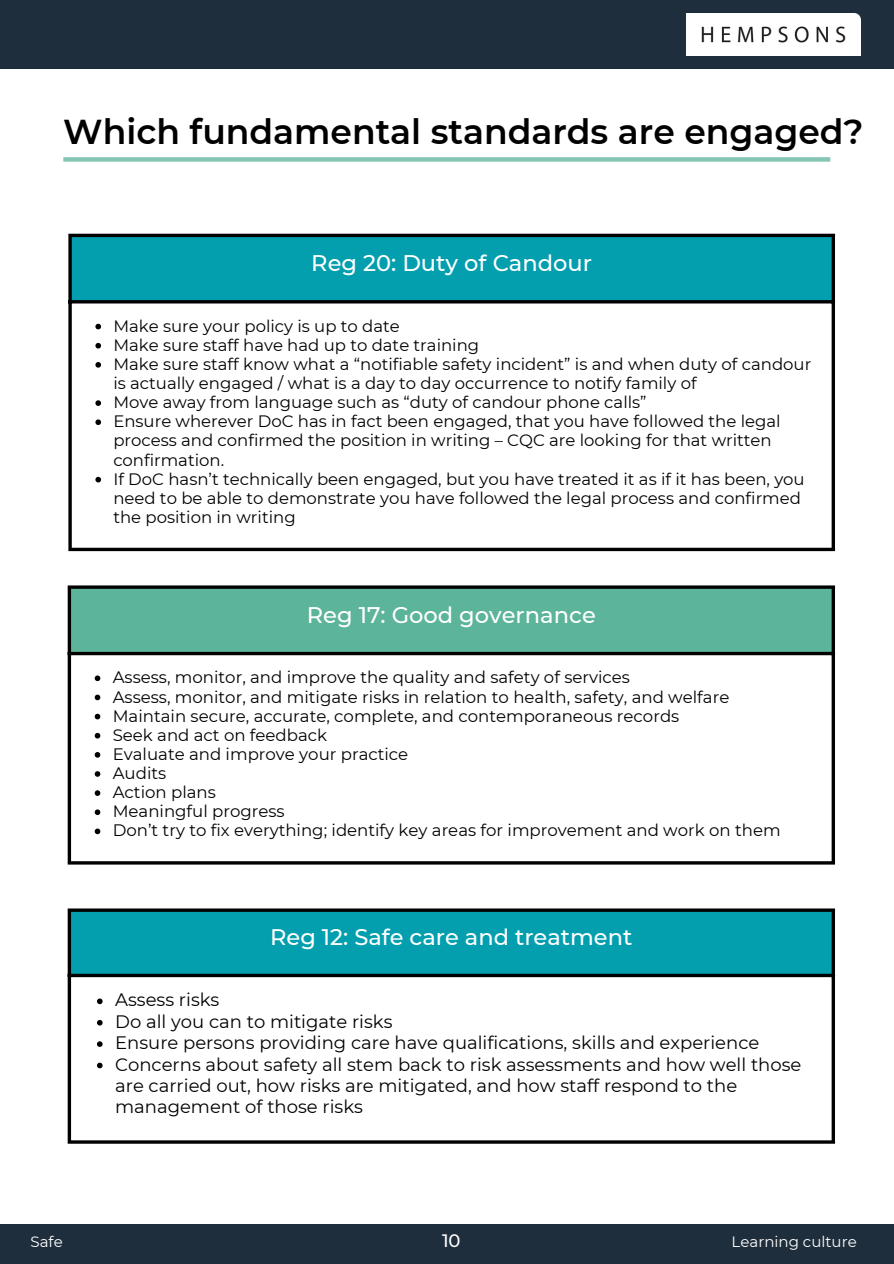
<style>
.page{position:relative;width:894px;height:1264px;background:#fff}
.page>*{position:absolute;margin:0;border:0;box-sizing:border-box;transform-origin:0 0}
.t1{font:600 34.5px "Montserrat";color:#000}
.t2{font:500 22.5px "Montserrat";color:#fff}
.t3{font:18px/21.3px "Montserrat";color:#000}
.t4{font:500 18px "Montserrat";color:#fff}
.t5{font:16.5px/19.2px "Montserrat";color:#000}
.t6{font:15px "Montserrat";color:#fff}
</style>
<div class="page">
<div style="left:70px;top:235px;width:763px;height:67px;background:#049faf"></div>
<svg style="left:95px;top:324px;width:6px;height:5px"></svg>
<svg style="left:95px;top:343px;width:6px;height:5px"></svg>
<svg style="left:95px;top:362px;width:6px;height:5px"></svg>
<svg style="left:95px;top:400px;width:6px;height:6px"></svg>
<svg style="left:95px;top:419px;width:6px;height:6px"></svg>
<svg style="left:95px;top:477px;width:6px;height:5px"></svg>
<svg style="left:68px;top:237px;width:4px;height:310px"></svg>
<hr style="left:831px;top:237px;width:3px;height:310px;background:#000">
<hr style="left:68px;top:234px;width:766px;height:3px;background:#000">
<hr style="left:68px;top:300px;width:766px;height:3px;background:#000">
<svg style="left:68px;top:547px;width:766px;height:4px;background:#2f2f2f"></svg>
<div style="left:0;top:1224px;width:893px;height:39px;background:#1f2e3c"></div>
<div style="left:0;top:0;width:893px;height:69px;background:#1f2e3c"></div>
<img style="left:686px;top:13px;width:173px;height:42px">
<div style="left:69px;top:587px;width:764px;height:67px;background:#5cb49b"></div>
<svg style="left:95px;top:675px;width:5px;height:6px"></svg>
<svg style="left:95px;top:694px;width:5px;height:6px"></svg>
<svg style="left:95px;top:713px;width:5px;height:6px"></svg>
<svg style="left:95px;top:733px;width:5px;height:5px"></svg>
<svg style="left:95px;top:752px;width:5px;height:5px"></svg>
<svg style="left:95px;top:771px;width:5px;height:5px"></svg>
<svg style="left:95px;top:790px;width:5px;height:6px"></svg>
<svg style="left:95px;top:809px;width:5px;height:6px"></svg>
<svg style="left:95px;top:828px;width:5px;height:6px"></svg>
<hr style="left:68px;top:589px;width:3px;height:272px;background:#000">
<hr style="left:831px;top:589px;width:3px;height:272px;background:#000">
<svg style="left:68px;top:585px;width:766px;height:4px;background:#202423"></svg>
<hr style="left:68px;top:652px;width:766px;height:3px;background:#000">
<hr style="left:68px;top:861px;width:766px;height:3px;background:#000">
<div style="left:69px;top:909px;width:764px;height:66px;background:#049faf"></div>
<svg style="left:97px;top:998px;width:6px;height:6px"></svg>
<svg style="left:97px;top:1019px;width:6px;height:6px"></svg>
<svg style="left:97px;top:1041px;width:6px;height:5px"></svg>
<svg style="left:97px;top:1062px;width:6px;height:6px"></svg>
<hr style="left:68px;top:911px;width:3px;height:229px;background:#000">
<hr style="left:831px;top:911px;width:3px;height:229px;background:#000">
<hr style="left:68px;top:908px;width:766px;height:3px;background:#000">
<svg style="left:71px;top:973px;width:761px;height:4px;background:#001e21"></svg>
<hr style="left:68px;top:1140px;width:766px;height:3px;background:#000">
<div style="left:63px;top:157px;width:767px;height:5px;background:#84c6b4"></div>
<p class="t1" style="left:63px;top:111px;width:801px">Which fundamental standards are engaged?</p>
<p class="t2" style="left:311px;top:249px;width:282px">Reg 20: Duty of Candour</p>
<h1 class="t5" style="left:113px;top:316px;width:288px">Make sure your policy is up to date</h1>
<p class="t5" style="left:113px;top:335px;width:367px">Make sure staff have had up to date training</p>
<p class="t5" style="left:113px;top:354px;width:699px">Make sure staff know what a “notifiable safety incident” is and when duty of candour is actually engaged / what is a day to day occurrence to notify family of</p>
<p class="t5" style="left:113px;top:392px;width:534px">Move away from language such as “duty of candour phone calls”</p>
<p class="t5" style="left:113px;top:412px;width:668px">Ensure wherever DoC has in fact been engaged, that you have followed the legal process and confirmed the position in writing – CQC are looking for that written confirmation.</p>
<p class="t5" style="left:113px;top:469px;width:692px">If DoC hasn’t technically been engaged, but you have treated it as if it has been, you need to be able to demonstrate you have followed the legal process and confirmed the position in writing</p>
<p class="t2" style="left:307px;top:601px;width:290px">Reg 17: Good governance</p>
<p class="t5" style="left:113px;top:668px;width:518px">Assess, monitor, and improve the quality and safety of services</p>
<p class="t5" style="left:113px;top:687px;width:618px">Assess, monitor, and mitigate risks in relation to health, safety, and welfare</p>
<p class="t5" style="left:113px;top:706px;width:568px">Maintain secure, accurate, complete, and contemporaneous records</p>
<p class="t5" style="left:113px;top:725px;width:216px">Seek and act on feedback</p>
<p class="t5" style="left:113px;top:744px;width:297px">Evaluate and improve your practice</p>
<p class="t5" style="left:113px;top:763px;width:55px">Audits</p>
<p class="t5" style="left:113px;top:782px;width:105px">Action plans</p>
<p class="t5" style="left:113px;top:801px;width:173px">Meaningful progress</p>
<p class="t5" style="left:113px;top:821px;width:669px">Don’t try to fix everything; identify key areas for improvement and work on them</p>
<p class="t2" style="left:270px;top:922px;width:363px">Reg 12: Safe care and treatment</p>
<p class="t3" style="left:115px;top:989px;width:106px">Assess risks</p>
<p class="t3" style="left:115px;top:1010px;width:279px">Do all you can to mitigate risks</p>
<p class="t3" style="left:115px;top:1032px;width:645px">Ensure persons providing care have qualifications, skills and experience</p>
<p class="t3" style="left:115px;top:1053px;width:687px">Concerns about safety all stem back to risk assessments and how well those are carried out, how risks are mitigated, and how staff respond to the management of those risks</p>
<p class="t6" style="left:30px;top:1232px;width:34px">Safe</p>
<p class="t4" style="left:442px;top:1229px;width:20px">10</p>
<p class="t6" style="left:731px;top:1232px;width:127px">Learning culture</p>
</div>
